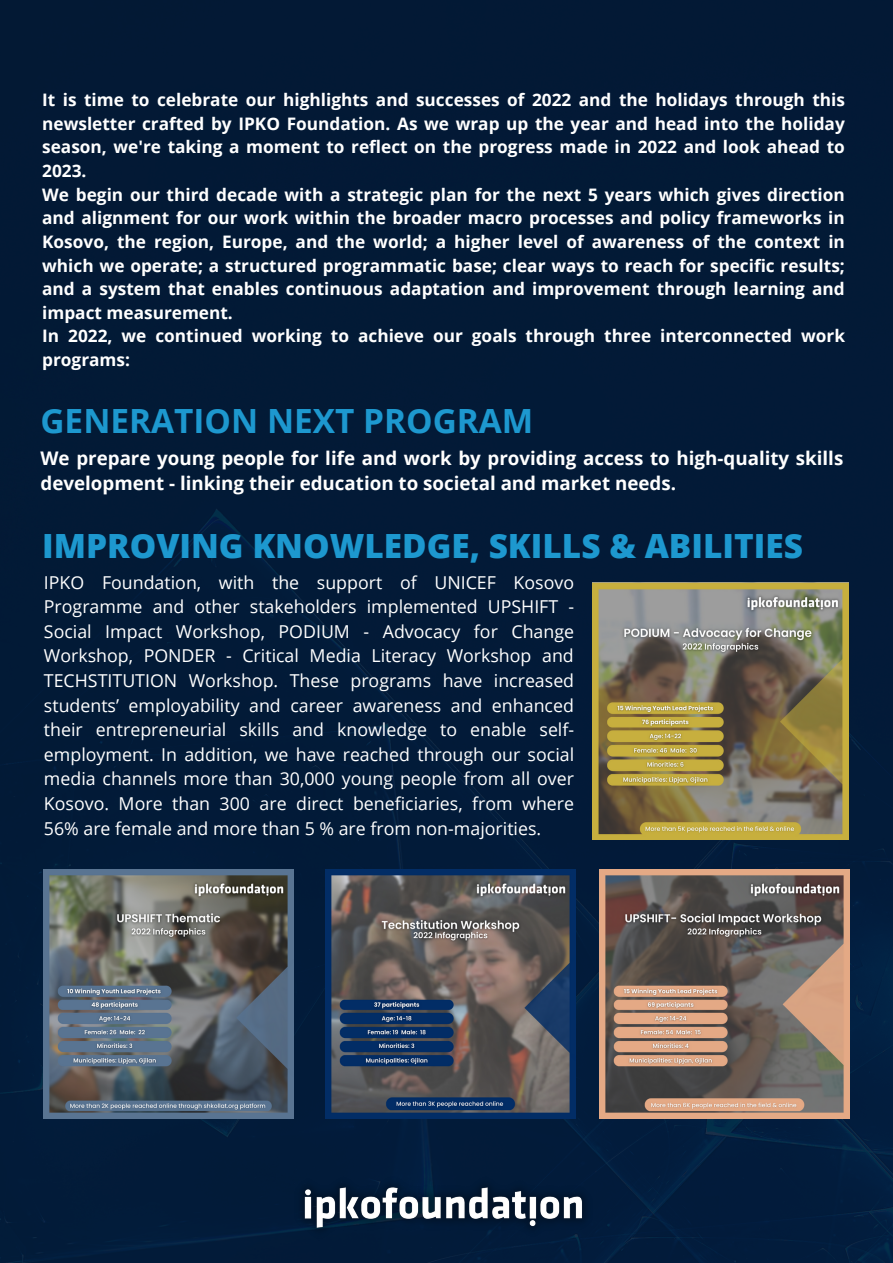
<style>
.page{position:relative;width:893px;height:1263px;background:#021a37}
.page>*{position:absolute;margin:0;border:0;box-sizing:border-box;transform-origin:0 0}
.t1{font:800 33.38px "Open Sans";color:#1d98cf}
.t2{font:700 33.38px "Open Sans";color:#1d98cf}
.t3{font:700 18.75px/25.9px "Open Sans";color:#fff}
.t4{font:17.77px/24.6px "Open Sans";color:#fff;text-align:justify}
.t5{font:700 17.25px/23.6px "Open Sans";color:#fff}
</style>
<div class="page">
<img style="left:592px;top:583px;width:257px;height:256px">
<img style="left:326px;top:869px;width:250px;height:250px">
<img style="left:294px;top:1175px;width:299px;height:65px">
<img style="left:600px;top:869px;width:250px;height:250px">
<img style="left:44px;top:869px;width:250px;height:250px">
<p class="t5" style="left:42px;top:88px;width:804px">It is time to celebrate our highlights and successes of 2022 and the holidays through this newsletter crafted by IPKO Foundation. As we wrap up the year and head into the holiday season, we're taking a moment to reflect on the progress made in 2022 and look ahead to 2023.<br>We begin our third decade with a strategic plan for the next 5 years which gives direction and alignment for our work within the broader macro processes and policy frameworks in Kosovo, the region, Europe, and the world; a higher level of awareness of the context in which we operate; a structured programmatic base; clear ways to reach for specific results; and a system that enables continuous adaptation and improvement through learning and impact measurement.<br>In 2022, we continued working to achieve our goals through three interconnected work programs:</p>
<h1 class="t2" style="left:40px;top:397px;width:494px">GENERATION NEXT PROGRAM</h1>
<p class="t3" style="left:40px;top:444px;width:804px">We prepare young people for life and work by providing access to high-quality skills development - linking their education to societal and market needs.</p>
<h1 class="t1" style="left:42px;top:522px;width:762px">IMPROVING KNOWLEDGE, SKILLS &amp; ABILITIES</h1>
<p class="t4" style="left:44px;top:569px;width:532px">IPKO Foundation, with the support of UNICEF Kosovo Programme and other stakeholders implemented UPSHIFT - Social Impact Workshop, PODIUM - Advocacy for Change Workshop, PONDER - Critical Media Literacy Workshop and TECHSTITUTION Workshop. These programs have increased students’ employability and career awareness and enhanced their entrepreneurial skills and knowledge to enable self&shy;employment. In addition, we have reached through our social media channels more than 30,000 young people from all over Kosovo. More than 300 are direct beneficiaries, from where 56% are female and more than 5 % are from non-majorities.</p>
</div>
